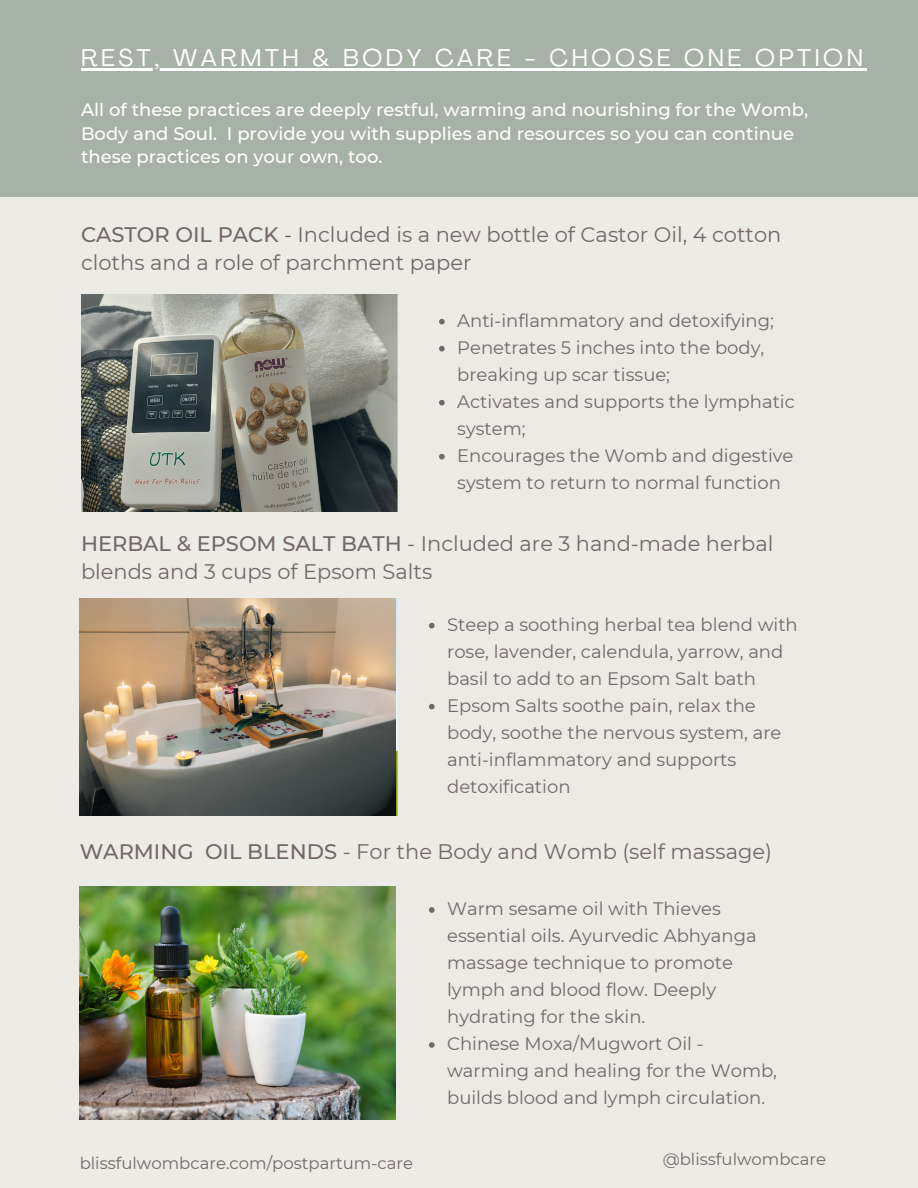
<style>
.page{position:relative;width:918px;height:1188px;background:#edebe5}
.page>*{position:absolute;margin:0;border:0;box-sizing:border-box;transform-origin:0 0}
.t1{font:24px "Agrandir";letter-spacing:.15em;color:#fff}
.t2{font:21px/28.2px "Montserrat";color:#726769}
.t3{font:18px/27px "Montserrat";color:#726769}
.t4{font:500 18px/23.7px "Montserrat";color:#fff}
.t5{font:16.5px "Montserrat";color:#726769}
.s1{font-weight:500}
</style>
<div class="page">
<img style="left:81px;top:295px;width:316px;height:217px">
<img style="left:80px;top:599px;width:316px;height:217px">
<div style="left:0;top:0;width:918px;height:196px;background:#a6b2a6"></div>
<hr style="left:81px;top:68px;width:786px;height:3px;background:#fff">
<svg style="left:439px;top:319px;width:6px;height:5px"></svg>
<svg style="left:439px;top:346px;width:6px;height:5px"></svg>
<svg style="left:439px;top:400px;width:6px;height:5px"></svg>
<svg style="left:439px;top:454px;width:6px;height:5px"></svg>
<svg style="left:429px;top:623px;width:6px;height:5px"></svg>
<svg style="left:429px;top:704px;width:6px;height:5px"></svg>
<img style="left:80px;top:886px;width:316px;height:233px">
<svg style="left:429px;top:907px;width:6px;height:6px"></svg>
<svg style="left:429px;top:1042px;width:6px;height:6px"></svg>
<p class="t1" style="left:81px;top:48px;width:783px">REST, WARMTH &amp; BODY CARE - CHOOSE ONE OPTION</p>
<p class="t4" style="left:81px;top:98px;width:729px">All of these practices are deeply restful, warming and nourishing for the Womb,<br>Body and Soul. I provide you with supplies and resources so you can continue these practices on your own, too.</p>
<p class="t2" style="left:81px;top:220px;width:702px"><span class="s1">CASTOR OIL PACK</span> - Included is a new bottle of Castor Oil, 4 cotton cloths and a role of parchment paper</p>
<p class="t3" style="left:457px;top:307px;width:318px">Anti-inflammatory and detoxifying;</p>
<p class="t3" style="left:457px;top:334px;width:309px">Penetrates 5 inches into the body, breaking up scar tissue;</p>
<p class="t3" style="left:457px;top:388px;width:339px">Activates and supports the lymphatic system;</p>
<p class="t3" style="left:457px;top:442px;width:338px">Encourages the Womb and digestive system to return to normal function</p>
<p class="t2" style="left:81px;top:529px;width:694px"><span class="s1">HERBAL &amp; EPSOM SALT BATH</span> - Included are 3 hand-made herbal blends and 3 cups of Epsom Salts</p>
<p class="t3" style="left:447px;top:611px;width:352px">Steep a soothing herbal tea blend with rose, lavender, calendula, yarrow, and basil to add to an Epsom Salt bath</p>
<p class="t3" style="left:447px;top:692px;width:336px">Epsom Salts soothe pain, relax the body, soothe the nervous system, are anti-inflammatory and supports detoxification</p>
<p class="t2" style="left:80px;top:837px;width:694px"><span class="s1">WARMING OIL BLENDS</span> - For the Body and Womb (self massage)</p>
<p class="t3" style="left:447px;top:895px;width:311px">Warm sesame oil with Thieves essential oils. Ayurvedic Abhyanga massage technique to promote lymph and blood flow. Deeply hydrating for the skin.</p>
<p class="t3" style="left:447px;top:1030px;width:331px">Chinese Moxa/Mugwort Oil - warming and healing for the Womb, builds blood and lymph circulation.</p>
<p class="t5" style="left:80px;top:1153px;width:335px">blissfulwombcare.com/postpartum-care</p>
<p class="t5" style="left:663px;top:1149px;width:165px">@blissfulwombcare</p>
</div>
